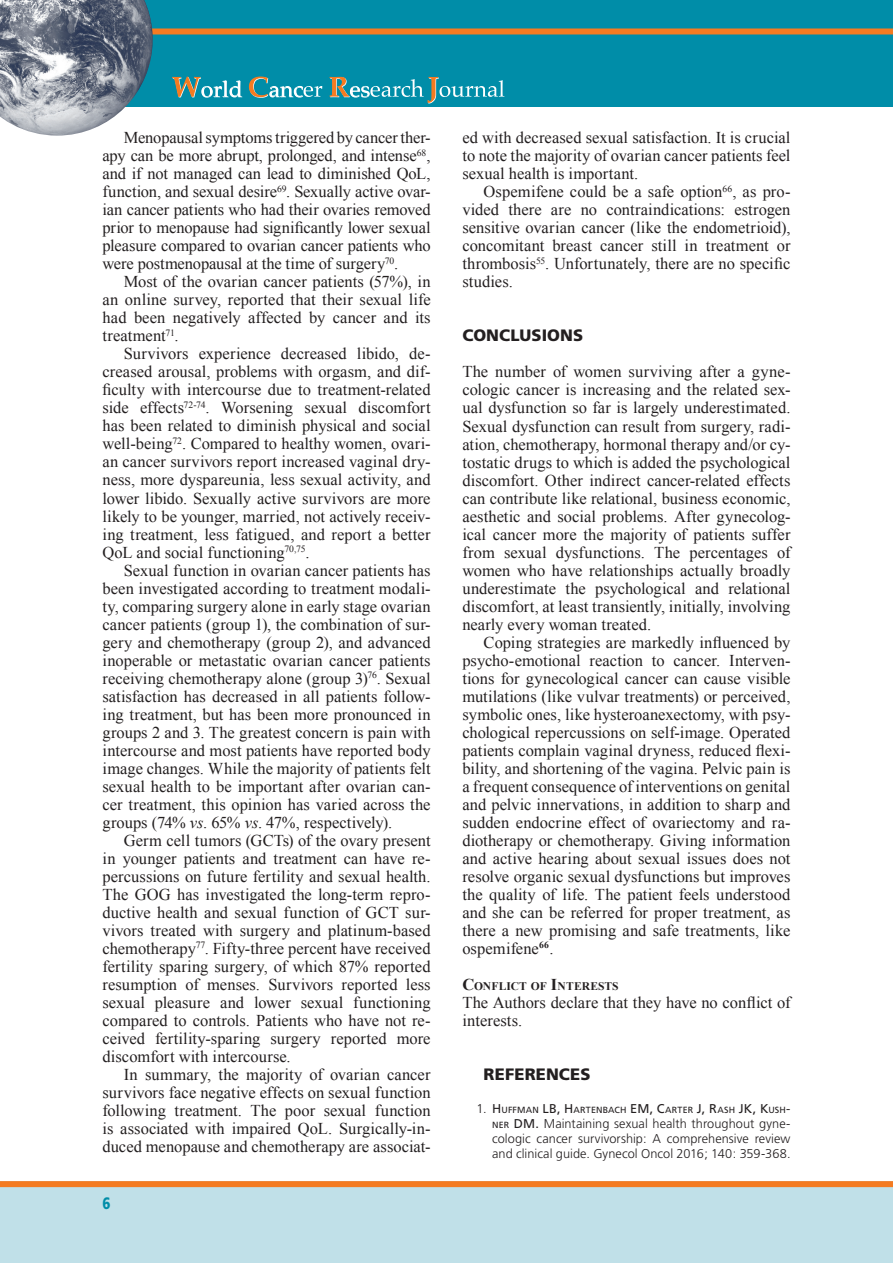
<style>
.page{position:relative;width:893px;height:1263px;background:#fff}
.page>*{position:absolute;margin:0;border:0;box-sizing:border-box;transform-origin:0 0}
.t1{font:16.5px/18px "Times New Roman";color:#231f20;text-align:justify}
.t2{font:900 16.5px "Frutiger";letter-spacing:.005em;color:#231f20}
.t3{font:900 16.5px "Frutiger";color:#008da8;scale:.8 1}
.t4{font:300 12.75px/15px "Frutiger";letter-spacing:.005em;color:#231f20;text-align:justify}
.t5{font:700 11.55px "Times New Roman";letter-spacing:.005em;color:#231f20}
.t6{font:8.85px "Frutiger";letter-spacing:.02em;color:#231f20}
.s1{font-style:italic}
.s2{font-size:16.5px}
.s3{font-weight:300;font-size:12.75px}
.s4{font-size:12.75px}
.s5{font-weight:400;font-size:8.85px}
.s6{font-weight:400}
</style>
<div class="page">
<div style="left:0;top:0;width:893px;height:106px;background:#008da8"></div>
<div style="left:0;top:1181px;width:893px;height:82px;background:#c0e0e8"></div>
<div style="left:0;top:28px;width:893px;height:6px;background:#f47b21"></div>
<div style="left:0;top:1181px;width:893px;height:6px;background:#f47b21"></div>
<img style="left:0;top:0;width:153px;height:136px">
<svg style="left:172px;top:77px;width:70px;height:21px"></svg>
<svg style="left:249px;top:77px;width:73px;height:21px"></svg>
<svg style="left:330px;top:77px;width:174px;height:26px"></svg>
<p class="t1" style="left:102px;top:129px;width:330px;text-indent:21px">Menopausal symptoms triggered by cancer ther&shy;apy can be more abrupt, prolonged, and intense<sup>68</sup>, and if not managed can lead to diminished QoL, function, and sexual desire<sup>69</sup>. Sexually active ovar&shy;ian cancer patients who had their ovaries removed prior to menopause had significantly lower sexual pleasure compared to ovarian cancer patients who were postmenopausal at the time of surgery<sup>70</sup>.</p>
<p class="t1" style="left:102px;top:273px;width:330px;text-indent:21px">Most of the ovarian cancer patients (57%), in an online survey, reported that their sexual life had been negatively affected by cancer and its treatment<sup>71</sup>.</p>
<p class="t1" style="left:102px;top:345px;width:330px;text-indent:21px">Survivors experience decreased libido, de&shy;creased arousal, problems with orgasm, and dif&shy;ficulty with intercourse due to treatment-related side effects<sup>72-74</sup>. Worsening sexual discomfort has been related to diminish physical and social well-being<sup>72</sup>. Compared to healthy women, ovari&shy;an cancer survivors report increased vaginal dry&shy;ness, more dyspareunia, less sexual activity, and lower libido. Sexually active survivors are more likely to be younger, married, not actively receiv&shy;ing treatment, less fatigued, and report a better QoL and social functioning<sup>70,75</sup>.</p>
<p class="t1" style="left:102px;top:561px;width:330px;text-indent:21px">Sexual function in ovarian cancer patients has been investigated according to treatment modali&shy;ty, comparing surgery alone in early stage ovarian cancer patients (group 1), the combination of sur&shy;gery and chemotherapy (group 2), and advanced inoperable or metastatic ovarian cancer patients receiving chemotherapy alone (group 3)<sup>76</sup>. Sexual satisfaction has decreased in all patients follow&shy;ing treatment, but has been more pronounced in groups 2 and 3. The greatest concern is pain with intercourse and most patients have reported body image changes. While the majority of patients felt sexual health to be important after ovarian can&shy;cer treatment, this opinion has varied across the groups (74% <span class="s1">vs</span>. 65% <span class="s1">vs</span>. 47%, respectively).</p>
<p class="t1" style="left:102px;top:831px;width:330px;text-indent:21px">Germ cell tumors (GCTs) of the ovary present in younger patients and treatment can have re&shy;percussions on future fertility and sexual health.<br>The GOG has investigated the long-term repro&shy;ductive health and sexual function of GCT sur&shy;vivors treated with surgery and platinum-based chemotherapy<sup>77</sup>. Fifty-three percent have received fertility sparing surgery, of which 87% reported resumption of menses. Survivors reported less sexual pleasure and lower sexual functioning compared to controls. Patients who have not re&shy;ceived fertility-sparing surgery reported more discomfort with intercourse.</p>
<p class="t1" style="left:102px;top:1065px;width:330px;text-indent:21px">In summary, the majority of ovarian cancer survivors face negative effects on sexual function following treatment. The poor sexual function is associated with impaired QoL. Surgically-in&shy;duced menopause and chemotherapy are associat-</p>
<p class="t3" style="left:102px;top:1193px;width:12px">6</p>
<p class="t1" style="left:462px;top:129px;width:330px">ed with decreased sexual satisfaction. It is crucial to note the majority of ovarian cancer patients feel sexual health is important.</p>
<p class="t1" style="left:462px;top:183px;width:330px;text-indent:21px">Ospemifene could be a safe option<sup>66</sup>, as pro&shy;vided there are no contraindications: estrogen sensitive ovarian cancer (like the endometrioid), concomitant breast cancer still in treatment or thrombosis<sup>55</sup>. Unfortunately, there are no specific studies.</p>
<p class="t2" style="left:462px;top:326px;width:122px">CONCLUSIONS</p>
<p class="t1" style="left:462px;top:363px;width:330px">The number of women surviving after a gyne&shy;cologic cancer is increasing and the related sex&shy;ual dysfunction so far is largely underestimated.<br>Sexual dysfunction can result from surgery, radi&shy;ation, chemotherapy, hormonal therapy and/or cy&shy;tostatic drugs to which is added the psychological discomfort. Other indirect cancer-related effects can contribute like relational, business economic, aesthetic and social problems. After gynecolog&shy;ical cancer more the majority of patients suffer from sexual dysfunctions. The percentages of women who have relationships actually broadly underestimate the psychological and relational discomfort, at least transiently, initially, involving nearly every woman treated.</p>
<p class="t1" style="left:462px;top:633px;width:330px;text-indent:21px">Coping strategies are markedly influenced by psycho-emotional reaction to cancer. Interven&shy;tions for gynecological cancer can cause visible mutilations (like vulvar treatments) or perceived, symbolic ones, like hysteroanexectomy, with psy&shy;chological repercussions on self-image. Operated patients complain vaginal dryness, reduced flexi&shy;bility, and shortening of the vagina. Pelvic pain is a frequent consequence of interventions on genital and pelvic innervations, in addition to sharp and sudden endocrine effect of ovariectomy and ra&shy;diotherapy or chemotherapy. Giving information and active hearing about sexual issues does not resolve organic sexual dysfunctions but improves the quality of life. The patient feels understood and she can be referred for proper treatment, as there a new promising and safe treatments, like ospemifene<sup>66</sup>.</p>
<p class="t5" style="left:462px;top:978px;width:158px"><span class="s2">C</span>ONFLICT OF <span class="s2">I</span>NTERESTS</p>
<p class="t1" style="left:462px;top:993px;width:330px">The Authors declare that they have no conflict of interests.</p>
<p class="t2" style="left:484px;top:1064px;width:108px">REFERENCES</p>
<p class="t6" style="left:476px;top:1104px;width:315px"><span class="s3">1.</span> <span class="s4">H</span>UFFMAN <span class="s4">LB, H</span>ARTENBACH <span class="s4">EM, C</span>ARTER <span class="s4">J, R</span>ASH <span class="s4">JK, K</span>USH <span class="s4">-</span></p>
<p class="t4" style="left:492px;top:1116px;width:300px"><span class="s5">NER</span> <span class="s6">DM .</span> Maintaining sexual health throughout gyne&shy;cologic cancer survivorship: A comprehensive review and clinical guide. Gynecol Oncol 2016; 140: 359-368.</p>
</div>
